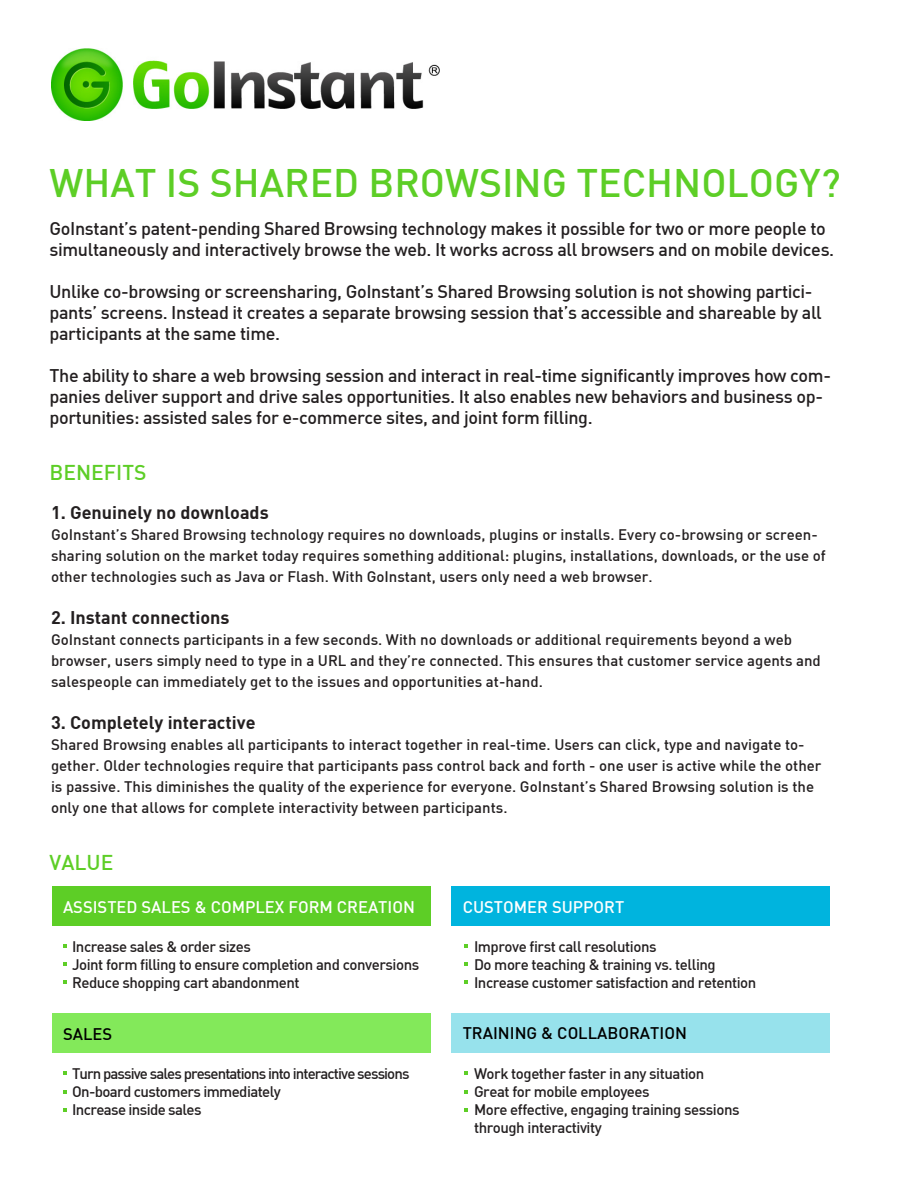
<style>
.page{position:relative;width:918px;height:1188px;background:#fff}
.page>*{position:absolute;margin:0;border:0;box-sizing:border-box;transform-origin:0 0}
.t1{font:500 39px "DIN";color:#5dce26}
.t2{font:500 21px "DIN";color:#5dce26}
.t3{font:500 18px/21px "DIN";letter-spacing:-.02em;color:#231f20}
.t4{font:700 18px "DIN";color:#231f20}
.t5{font:500 16.5px "DIN";color:#fff}
.t6{font:500 16.5px "DIN";color:#000}
.t7{font:500 15px/21px "DIN";color:#231f20}
.t8{font:500 15px "DIN";letter-spacing:-.03em;color:#231f20}
.t9{font:500 15px "DIN";letter-spacing:-.06em;color:#231f20}
.t10{font:500 15px "DIN";letter-spacing:-.04em;color:#231f20}
</style>
<div class="page">
<div style="left:52px;top:886px;width:378px;height:40px;background:#5dce26"></div>
<div style="left:52px;top:1013px;width:378px;height:40px;background:#83e95a"></div>
<div style="left:452px;top:886px;width:378px;height:40px;background:#00b4de"></div>
<div style="left:452px;top:1013px;width:378px;height:40px;background:#97e2ec"></div>
<svg style="left:63px;top:944px;width:4px;height:4px"></svg>
<svg style="left:464px;top:944px;width:4px;height:4px"></svg>
<svg style="left:63px;top:1071px;width:4px;height:4px"></svg>
<svg style="left:464px;top:1071px;width:4px;height:4px"></svg>
<svg style="left:63px;top:981px;width:4px;height:3px"></svg>
<svg style="left:464px;top:981px;width:4px;height:3px"></svg>
<svg style="left:63px;top:1108px;width:4px;height:4px"></svg>
<svg style="left:464px;top:1108px;width:4px;height:4px"></svg>
<svg style="left:63px;top:963px;width:4px;height:3px"></svg>
<svg style="left:464px;top:963px;width:4px;height:3px"></svg>
<svg style="left:63px;top:1090px;width:4px;height:4px"></svg>
<svg style="left:464px;top:1090px;width:4px;height:4px"></svg>
<img style="left:51px;top:48px;width:389px;height:72px">
<p class="t1" style="left:50px;top:158px;width:793px">WHAT IS SHARED BROWSING TECHNOLOGY?</p>
<p class="t3" style="left:50px;top:217px;width:786px">GoInstant’s patent-pending Shared Browsing technology makes it possible for two or more people to simultaneously and interactively browse the web. It works across all browsers and on mobile devices.</p>
<p class="t3" style="left:50px;top:280px;width:774px">Unlike co-browsing or screensharing, GoInstant’s Shared Browsing solution is not showing partici&shy;pants’ screens. Instead it creates a separate browsing session that’s accessible and shareable by all participants at the same time.</p>
<p class="t3" style="left:50px;top:364px;width:783px">The ability to share a web browsing session and interact in real-time significantly improves how com&shy;panies deliver support and drive sales opportunities. It also enables new behaviors and business op&shy;portunities: assisted sales for e-commerce sites, and joint form filling.</p>
<p class="t2" style="left:50px;top:459px;width:99px">BENEFITS</p>
<p class="t4" style="left:51px;top:501px;width:219px">1. Genuinely no downloads</p>
<p class="t7" style="left:51px;top:524px;width:776px">GoInstant’s Shared Browsing technology requires no downloads, plugins or installs. Every co-browsing or screen&shy;sharing solution on the market today requires something additional: plugins, installations, downloads, or the use of other technologies such as Java or Flash. With GoInstant, users only need a web browser.</p>
<p class="t4" style="left:51px;top:606px;width:180px">2. Instant connections</p>
<p class="t7" style="left:51px;top:629px;width:771px">GoInstant connects participants in a few seconds. With no downloads or additional requirements beyond a web browser, users simply need to type in a URL and they’re connected. This ensures that customer service agents and salespeople can immediately get to the issues and opportunities at-hand.</p>
<p class="t4" style="left:51px;top:711px;width:206px">3. Completely interactive</p>
<p class="t7" style="left:51px;top:734px;width:772px">Shared Browsing enables all participants to interact together in real-time. Users can click, type and navigate to&shy;gether. Older technologies require that participants pass control back and forth - one user is active while the other is passive. This diminishes the quality of the experience for everyone. GoInstant’s Shared Browsing solution is the only one that allows for complete interactivity between participants.</p>
<p class="t2" style="left:50px;top:849px;width:65px">VALUE</p>
<p class="t5" style="left:63px;top:896px;width:353px">ASSISTED SALES &amp; COMPLEX FORM CREATION</p>
<p class="t8" style="left:72px;top:937px;width:180px">Increase sales &amp; order sizes</p>
<p class="t8" style="left:72px;top:955px;width:349px">Joint form filling to ensure completion and conversions</p>
<p class="t8" style="left:72px;top:973px;width:229px">Reduce shopping cart abandonment</p>
<p class="t6" style="left:63px;top:1023px;width:51px">SALES</p>
<p class="t9" style="left:72px;top:1064px;width:339px">Turn passive sales presentations into interactive sessions</p>
<p class="t10" style="left:72px;top:1082px;width:210px">On-board customers immediately</p>
<p class="t10" style="left:72px;top:1100px;width:131px">Increase inside sales</p>
<p class="t5" style="left:463px;top:896px;width:163px">CUSTOMER SUPPORT</p>
<p class="t8" style="left:474px;top:937px;width:184px">Improve first call resolutions</p>
<p class="t8" style="left:474px;top:955px;width:243px">Do more teaching &amp; training vs. telling</p>
<p class="t8" style="left:474px;top:973px;width:284px">Increase customer satisfaction and retention</p>
<p class="t6" style="left:463px;top:1022px;width:226px">TRAINING &amp; COLLABORATION</p>
<p class="t8" style="left:474px;top:1064px;width:232px">Work together faster in any situation</p>
<p class="t8" style="left:474px;top:1082px;width:177px">Great for mobile employees</p>
<p class="t8" style="left:474px;top:1100px;width:267px">More effective, engaging training sessions</p>
<p class="t8" style="left:474px;top:1118px;width:129px">through interactivity</p>
</div>
